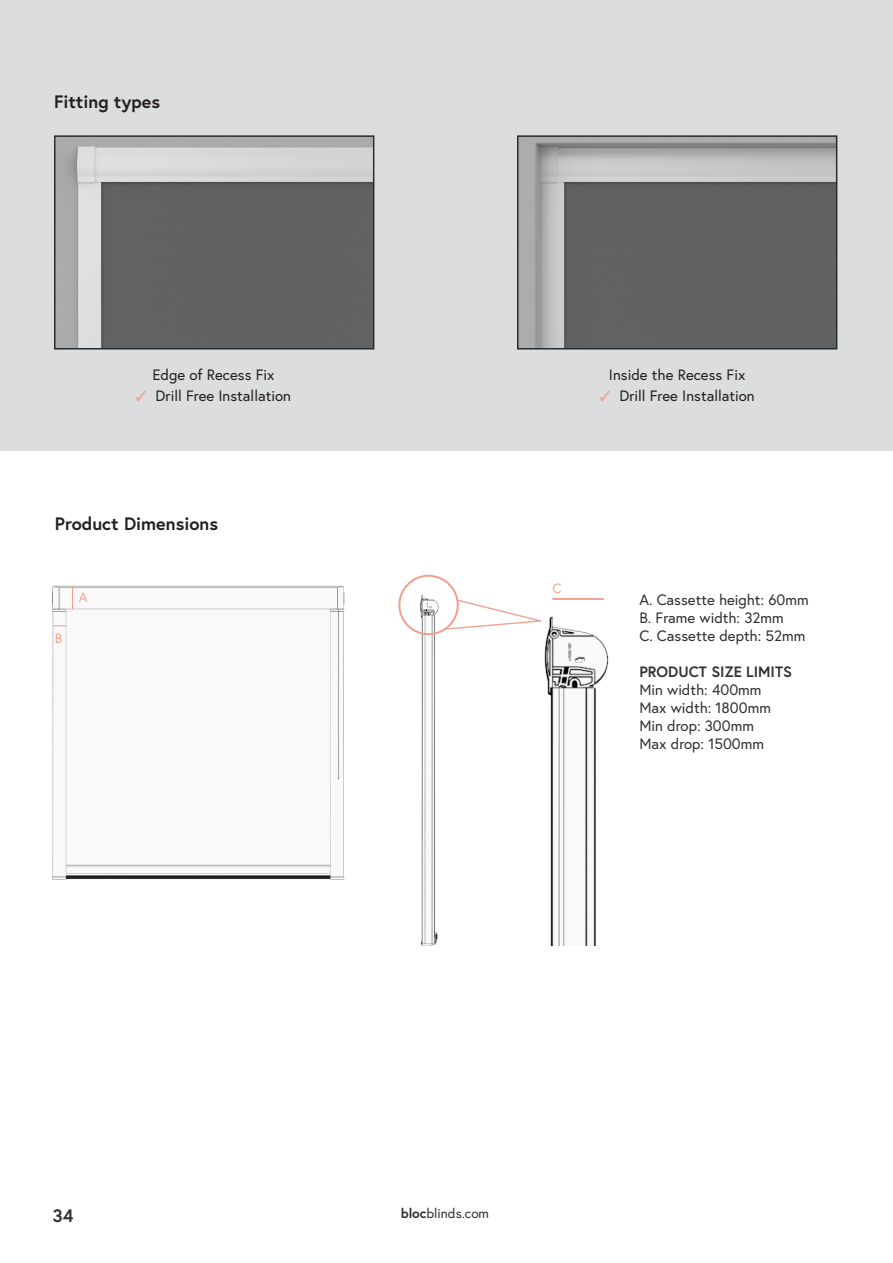
<style>
.page{position:relative;width:893px;height:1263px;background:#fff}
.page>*{position:absolute;margin:0;border:0;box-sizing:border-box;transform-origin:0 0}
.t1{font:700 18px "Europa";color:#231f20}
.t2{font:700 18px "Europa";color:#312f30}
.t3{font:15px "Europa";color:#312f30}
.t4{font:15px "Europa";color:#231f20}
.t5{font:700 15px "Europa";color:#312f30}
.t6{font:13.5px "Europa";color:#312f30}
.t7{font:13.5px "Europa";color:#f1a493}
.s1{color:#f0a18f}
.s2{font-weight:700}
</style>
<div class="page">
<img style="left:52px;top:585px;width:293px;height:295px">
<svg style="left:72px;top:586px;width:1px;height:23px"></svg>
<svg style="left:53px;top:625px;width:13px;height:1px"></svg>
<img style="left:544px;top:616px;width:65px;height:329px">
<img style="left:399px;top:585px;width:59px;height:361px">
<div style="left:398px;top:575px;width:61px;height:60px;border:2px solid #f0a18f;border-radius:50%"></div>
<hr style="left:552px;top:598px;width:52px;height:2px;background:#f0a18f">
<svg style="left:443px;top:598px;width:106px;height:33px"></svg>
<div style="left:0;top:0;width:893px;height:450px;background:#dbddde"></div>
<img style="left:520px;top:138px;width:314px;height:208px">
<div style="left:517px;top:135px;width:320px;height:214px;border:2px solid #252e31"></div>
<img style="left:57px;top:138px;width:314px;height:208px">
<div style="left:54px;top:135px;width:320px;height:214px;border:2px solid #252e31"></div>
<p class="t1" style="left:54px;top:89px;width:108px">Fitting types</p>
<p class="t4" style="left:152px;top:365px;width:124px">Edge of Recess Fix</p>
<p class="t4" style="left:136px;top:386px;width:156px"><span class="s1">✓</span> Drill Free Installation</p>
<p class="t1" style="left:55px;top:511px;width:165px">Product Dimensions</p>
<p class="t7" style="left:55px;top:630px;width:9px">B</p>
<p class="t7" style="left:79px;top:589px;width:10px">A</p>
<p class="t4" style="left:609px;top:365px;width:138px">Inside the Recess Fix</p>
<p class="t4" style="left:600px;top:386px;width:156px"><span class="s1">✓</span> Drill Free Installation</p>
<p class="t7" style="left:552px;top:580px;width:10px">C</p>
<p class="t3" style="left:639px;top:590px;width:171px">A. Cassette height: 60mm</p>
<p class="t3" style="left:639px;top:608px;width:146px">B. Frame width: 32mm</p>
<p class="t3" style="left:639px;top:626px;width:167px">C. Cassette depth: 52mm</p>
<p class="t5" style="left:639px;top:662px;width:154px">PRODUCT SIZE LIMITS</p>
<p class="t3" style="left:639px;top:680px;width:124px">Min width: 400mm</p>
<p class="t3" style="left:639px;top:698px;width:133px">Max width: 1800mm</p>
<p class="t3" style="left:639px;top:716px;width:116px">Min drop: 300mm</p>
<p class="t3" style="left:639px;top:734px;width:126px">Max drop: 1500mm</p>
<p class="t2" style="left:52px;top:1204px;width:22px">34</p>
<p class="t6" style="left:401px;top:1205px;width:90px"><span class="s2">bloc</span>blinds.com</p>
</div>
